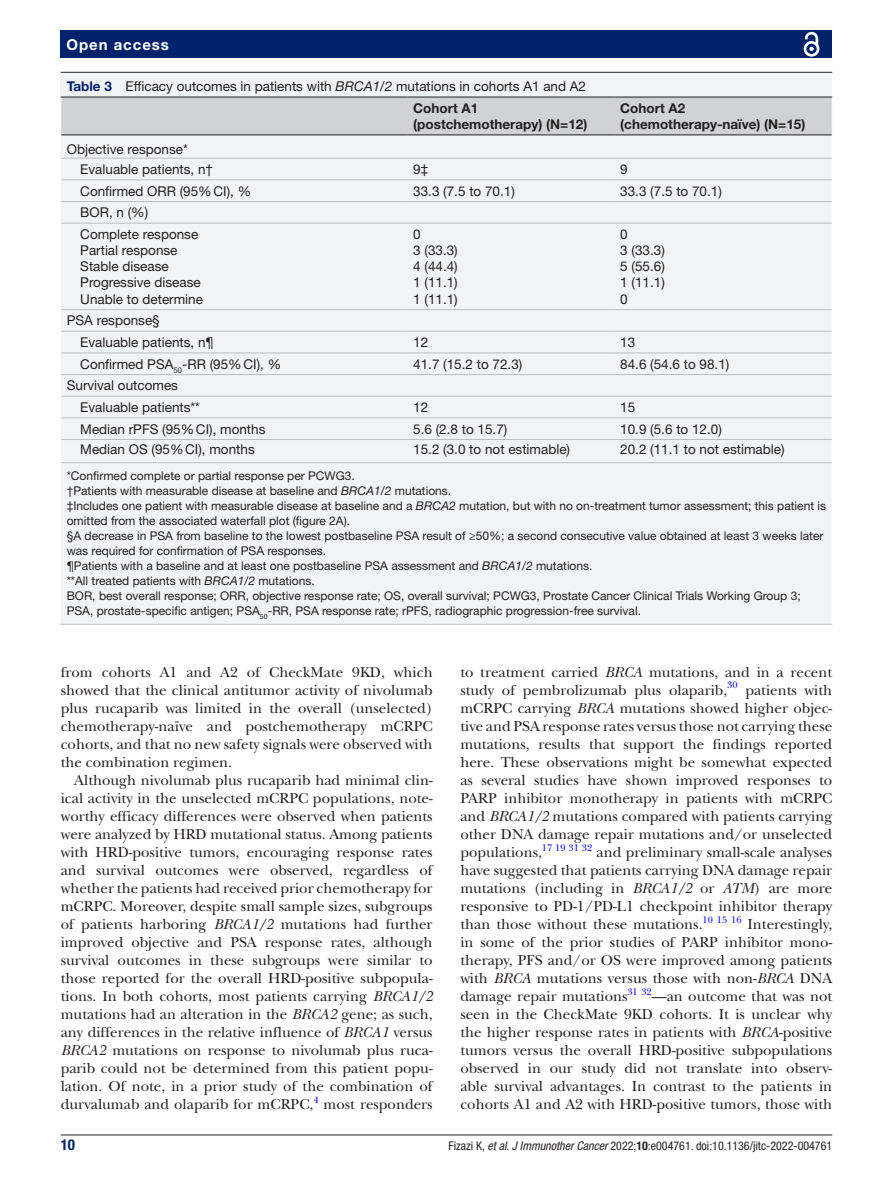
<style>
.page{position:relative;width:893px;height:1191px;background:#fff}
.page>*{position:absolute;margin:0;border:0;box-sizing:border-box;transform-origin:0 0}
.t1{font:15px/18px "New Baskerville";color:#231f20;text-align:justify}
.t2{font:700 15px "Helvetica Neue LT Std";letter-spacing:.065em;color:#fff}
.t3{font:700 condensed 15px "Helvetica Neue LT Std";color:#00226b}
.t4{font:13.5px/16.2px "Helvetica Neue LT Std";color:#231f20}
.t5{font:700 13.5px/16.2px "Helvetica Neue LT Std";color:#231f20}
.t6{font:12px/15px "Helvetica Neue LT Std";color:#231f20}
.t7{font:condensed 12px "Helvetica Neue LT Std";color:#231f20}
.t8{font:9.9px "New Baskerville";color:#00f}
.s1{font-weight:700;color:#00226b}
.s2{font-style:italic}
.s3{font-weight:700}
</style>
<div class="page">
<hr style="left:61px;top:1134px;width:771px;height:1px;background:#231f20">
<div style="left:61px;top:31px;width:771px;height:27px;background:#00226b"></div>
<svg style="left:803px;top:31px;width:17px;height:26px"></svg>
<div style="left:61px;top:73px;width:771px;height:551px;background:#f2f3f4"></div>
<hr style="left:61px;top:72px;width:771px;height:1px;background:#231f20">
<hr style="left:61px;top:223px;width:346px;height:1px;background:#bcbdc0">
<hr style="left:407px;top:223px;width:207px;height:1px;background:#bcbdc0">
<hr style="left:614px;top:223px;width:218px;height:1px;background:#bcbdc0">
<hr style="left:61px;top:309px;width:346px;height:1px;background:#bcbdc0">
<hr style="left:407px;top:309px;width:207px;height:1px;background:#bcbdc0">
<hr style="left:614px;top:309px;width:218px;height:1px;background:#bcbdc0">
<hr style="left:61px;top:331px;width:346px;height:1px;background:#bcbdc0">
<hr style="left:407px;top:331px;width:207px;height:1px;background:#bcbdc0">
<hr style="left:614px;top:331px;width:218px;height:1px;background:#bcbdc0">
<hr style="left:61px;top:353px;width:346px;height:1px;background:#bcbdc0">
<hr style="left:407px;top:353px;width:207px;height:1px;background:#bcbdc0">
<hr style="left:614px;top:353px;width:218px;height:1px;background:#bcbdc0">
<hr style="left:61px;top:374px;width:346px;height:1px;background:#bcbdc0">
<hr style="left:407px;top:374px;width:207px;height:1px;background:#bcbdc0">
<hr style="left:614px;top:374px;width:218px;height:1px;background:#bcbdc0">
<hr style="left:61px;top:396px;width:346px;height:1px;background:#bcbdc0">
<hr style="left:407px;top:396px;width:207px;height:1px;background:#bcbdc0">
<hr style="left:614px;top:396px;width:218px;height:1px;background:#bcbdc0">
<hr style="left:61px;top:417px;width:346px;height:1px;background:#bcbdc0">
<hr style="left:407px;top:417px;width:207px;height:1px;background:#bcbdc0">
<hr style="left:614px;top:417px;width:218px;height:1px;background:#bcbdc0">
<hr style="left:61px;top:439px;width:346px;height:1px;background:#bcbdc0">
<hr style="left:407px;top:439px;width:207px;height:1px;background:#bcbdc0">
<hr style="left:407px;top:462px;width:207px;height:1px;background:#bcbdc0">
<hr style="left:614px;top:439px;width:218px;height:1px;background:#bcbdc0">
<hr style="left:614px;top:462px;width:218px;height:1px;background:#bcbdc0">
<hr style="left:61px;top:462px;width:346px;height:1px;background:#bcbdc0">
<hr style="left:61px;top:624px;width:346px;height:1px;background:#bcbdc0">
<hr style="left:407px;top:624px;width:207px;height:1px;background:#bcbdc0">
<hr style="left:614px;top:624px;width:218px;height:1px;background:#bcbdc0">
<svg style="left:60px;top:97px;width:773px;height:126px"></svg>
<p class="t2" style="left:66px;top:35px;width:104px">Open access</p>
<p class="t4" style="left:413px;top:75px;width:174px;line-height:22px;text-indent:-346px"><span class="s1">Table 3</span> Efficacy outcomes in patients with <span class="s2">BRCA1/2</span> mutations in cohorts A1 and A2<br><span class="s3">Cohort A1</span></p>
<p class="t5" style="left:413px;top:116px;width:176px">(postchemotherapy) (N=12)</p>
<p class="t5" style="left:620px;top:99px;width:187px">Cohort A2 (chemotherapy-naïve) (N=15)</p>
<p class="t4" style="left:80px;top:139px;width:134px;line-height:20.1px;text-indent:-14px">Objective response*<br>Evaluable patients, n†</p>
<p class="t4" style="left:413px;top:161px;width:17px">9‡</p>
<p class="t4" style="left:620px;top:161px;width:9px">9</p>
<p class="t4" style="left:80px;top:182px;width:172px">Confirmed ORR (95%CI), %</p>
<p class="t4" style="left:413px;top:182px;width:103px">33.3 (7.5 to 70.1)</p>
<p class="t4" style="left:620px;top:182px;width:103px">33.3 (7.5 to 70.1)</p>
<p class="t4" style="left:80px;top:201px;width:120px;line-height:21.6px">BOR, n (%)<br>Complete response</p>
<p class="t4" style="left:80px;top:242px;width:124px">Partial response<br>Stable disease<br>Progressive disease<br>Unable to determine</p>
<p class="t4" style="left:413px;top:226px;width:46px">0<br>3 (33.3)<br>4 (44.4)<br>1 (11.1)<br>1 (11.1)</p>
<p class="t4" style="left:620px;top:226px;width:46px">0<br>3 (33.3)<br>5 (55.6)<br>1 (11.1)<br>0</p>
<p class="t4" style="left:80px;top:309px;width:135px;line-height:21.6px;text-indent:-14px">PSA response§<br>Evaluable patients, n¶</p>
<p class="t4" style="left:413px;top:334px;width:17px">12</p>
<p class="t4" style="left:620px;top:334px;width:17px">13</p>
<p class="t4" style="left:80px;top:355px;width:202px">Confirmed PSA<sub>50</sub>-RR (95%CI), %</p>
<p class="t4" style="left:413px;top:355px;width:111px">41.7 (15.2 to 72.3)</p>
<p class="t4" style="left:620px;top:355px;width:111px">84.6 (54.6 to 98.1)</p>
<p class="t4" style="left:80px;top:374px;width:121px;line-height:21.6px;text-indent:-14px">Survival outcomes<br>Evaluable patients**</p>
<p class="t4" style="left:413px;top:399px;width:17px">12</p>
<p class="t4" style="left:620px;top:399px;width:17px">15</p>
<p class="t4" style="left:80px;top:420px;width:187px">Median rPFS (95%CI), months</p>
<p class="t4" style="left:413px;top:420px;width:96px">5.6 (2.8 to 15.7)</p>
<p class="t4" style="left:620px;top:420px;width:103px">10.9 (5.6 to 12.0)</p>
<p class="t4" style="left:80px;top:440px;width:176px">Median OS (95%CI), months</p>
<p class="t4" style="left:413px;top:440px;width:158px">15.2 (3.0 to not estimable)</p>
<p class="t4" style="left:620px;top:440px;width:166px">20.2 (11.1 to not estimable)</p>
<p class="t6" style="left:67px;top:468px;width:761px">*Confirmed complete or partial response per PCWG3.<br>†Patients with measurable disease at baseline and <span class="s2">BRCA1/2</span> mutations.<br>‡Includes one patient with measurable disease at baseline and a <span class="s2">BRCA2</span> mutation, but with no on-treatment tumor assessment; this patient is omitted from the associated waterfall plot (figure 2A).<br>§A decrease in PSA from baseline to the lowest postbaseline PSA result of ≥50%; a second consecutive value obtained at least 3 weeks later was required for confirmation of PSA responses.<br>¶Patients with a baseline and at least one postbaseline PSA assessment and <span class="s2">BRCA1/2</span> mutations.<br>**All treated patients with <span class="s2">BRCA1/2</span> mutations.<br>BOR, best overall response; ORR, objective response rate; OS, overall survival; PCWG3, Prostate Cancer Clinical Trials Working Group 3; PSA, prostate-specific antigen; PSA<sub>50</sub>-RR, PSA response rate; rPFS, radiographic progression-free survival.</p>
<p class="t1" style="left:61px;top:663px;width:373px">from cohorts A1 and A2 of CheckMate 9KD, which showed that the clinical antitumor activity of nivolumab plus rucaparib was limited in the overall (unselected) chemotherapy-naïve and postchemotherapy mCRPC cohorts, and that no new safety signals were observed with the combination regimen.</p>
<p class="t1" style="left:61px;top:771px;width:373px;text-indent:14px">Although nivolumab plus rucaparib had minimal clin&shy;ical activity in the unselected mCRPC populations, note&shy;worthy efficacy differences were observed when patients were analyzed by HRD mutational status. Among patients with HRD-positive tumors, encouraging response rates and survival outcomes were observed, regardless of whether the patients had received prior chemotherapy for mCRPC. Moreover, despite small sample sizes, subgroups of patients harboring <span class="s2">BRCA1/2</span> mutations had further improved objective and PSA response rates, although survival outcomes in these subgroups were similar to those reported for the overall HRD-positive subpopula&shy;tions. In both cohorts, most patients carrying <span class="s2">BRCA1/2 </span>mutations had an alteration in the <span class="s2">BRCA2</span> gene; as such, any differences in the relative influence of <span class="s2">BRCA1</span> versus <span class="s2">BRCA2</span> mutations on response to nivolumab plus ruca&shy;parib could not be determined from this patient popu&shy;lation. Of note, in a prior study of the combination of durvalumab and olaparib for mCRPC,</p>
<p class="t8" style="left:313px;top:1093px;width:7px">4</p>
<p class="t1" style="left:324px;top:1095px;width:111px">most responders</p>
<p class="t1" style="left:460px;top:663px;width:373px">to treatment carried <span class="s2">BRCA</span> mutations, and in a recent study of pembrolizumab plus olaparib,</p>
<p class="t8" style="left:727px;top:679px;width:12px">30</p>
<p class="t1" style="left:460px;top:681px;width:373px;text-indent:285px">patients with mCRPC carrying <span class="s2">BRCA</span> mutations showed higher objec&shy;tive and PSA response rates versus those not carrying these mutations, results that support the findings reported here. These observations might be somewhat expected as several studies have shown improved responses to PARP inhibitor monotherapy in patients with mCRPC and <span class="s2">BRCA1/2</span> mutations compared with patients carrying other DNA damage repair mutations and/or unselected populations,<sup>17</sup> <sup>19</sup> <sup>31</sup> <sup>32</sup> and preliminary small-scale analyses have suggested that patients carrying DNA damage repair mutations (including in <span class="s2">BRCA1/2</span> or <span class="s2">ATM</span>) are more responsive to PD-1/PD-L1 checkpoint inhibitor therapy than those without these mutations.</p>
<p class="t8" style="left:702px;top:913px;width:41px">10 15 16</p>
<p class="t1" style="left:460px;top:915px;width:373px;text-indent:287px">Interestingly, in some of the prior studies of PARP inhibitor mono&shy;therapy, PFS and/or OS were improved among patients with <span class="s2">BRCA</span> mutations versus those with non-<span class="s2">BRCA</span> DNA damage repair mutations<sup>31</sup> <sup>32</sup>—an outcome that was not seen in the CheckMate 9KD cohorts. It is unclear why the higher response rates in patients with <span class="s2">BRCA</span>-positive tumors versus the overall HRD-positive subpopulations observed in our study did not translate into observ&shy;able survival advantages. In contrast to the patients in cohorts A1 and A2 with HRD-positive tumors, those with</p>
<p class="t3" style="left:61px;top:1135px;width:16px">10</p>
<p class="t7" style="left:449px;top:1138px;width:385px">Fizazi K, <span class="s2">et al</span>. <span class="s2">J Immunother Cancer</span> 2022;<span class="s3">10</span>:e004761. doi:10.1136/jitc-2022-004761</p>
</div>
